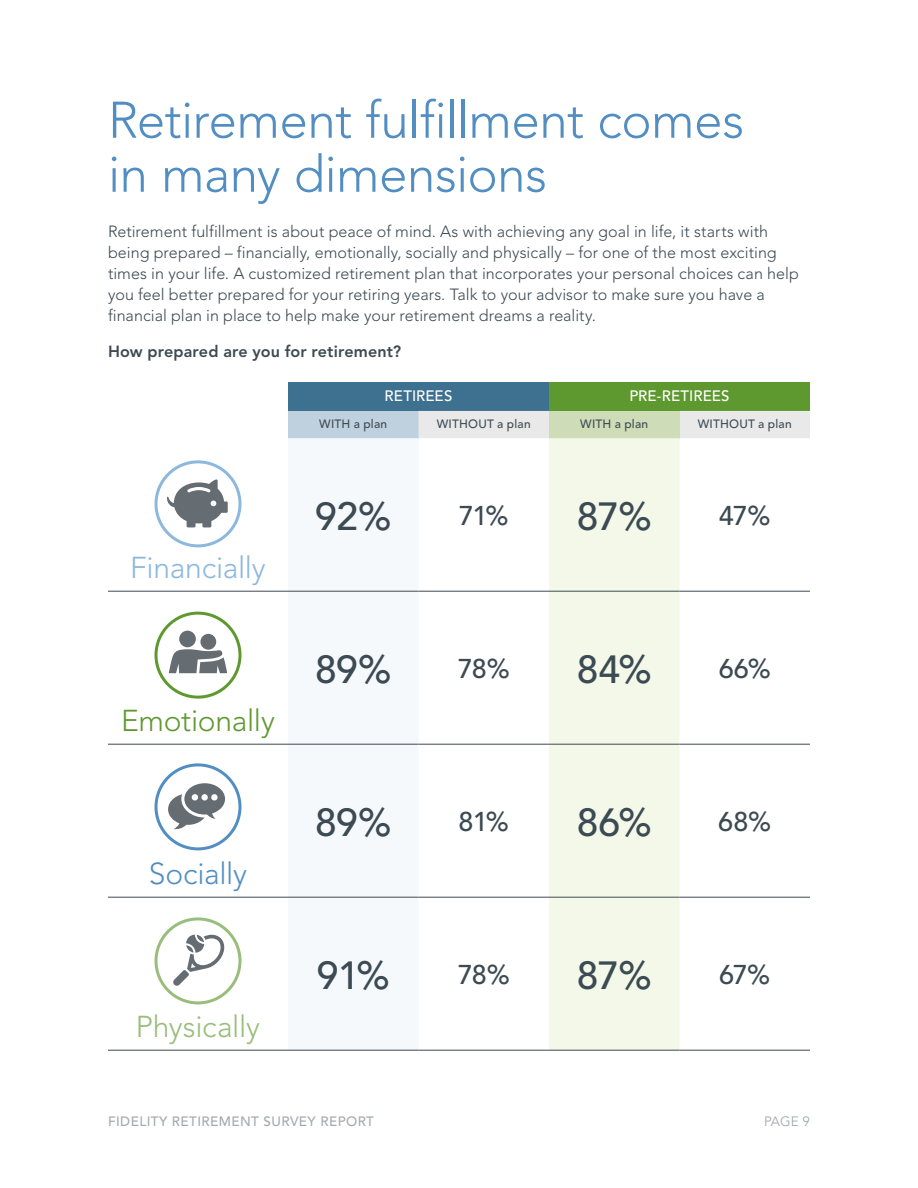
<style>
.page{position:relative;width:918px;height:1188px;background:#fff}
.page>*{position:absolute;margin:0;border:0;box-sizing:border-box;transform-origin:0 0}
.t1{font:300 51px/54px "Avenir";letter-spacing:-.01em;color:#528ec2}
.t2{font:500 39px "Avenir";letter-spacing:-.015em;color:#3c4a53}
.t3{font:300 30px "Avenir";letter-spacing:-.01em;color:#8db8dd}
.t4{font:300 30px "Avenir";letter-spacing:-.01em;color:#5e992f}
.t5{font:300 30px "Avenir";letter-spacing:-.01em;color:#99bd7b}
.t6{font:300 30px "Avenir";letter-spacing:-.005em;color:#528ec2}
.t7{font:500 27px "Avenir";letter-spacing:-.035em;color:#3c4a53}
.t8{font:300 16.2px/21px "Avenir";color:#3c4a53}
.t9{font:800 16.2px "Avenir";letter-spacing:.005em;color:#3c4a53}
.t10{font:500 15px "Avenir";letter-spacing:.01em;color:#fff}
.t11{font:500 13.5px "Avenir";letter-spacing:.03em;color:#a3aaaf}
.t12{font:13.5px "Avenir";color:#a3aaaf}
.t13{font:500 12px "Avenir";letter-spacing:.015em;color:#3c4a53}
</style>
<div class="page">
<div style="left:288px;top:382px;width:261px;height:29px;background:#3e7090"></div>
<div style="left:549px;top:382px;width:261px;height:29px;background:#5e992f"></div>
<div style="left:288px;top:411px;width:130px;height:27px;background:#bfd0de"></div>
<div style="left:418px;top:411px;width:392px;height:27px;background:#e9e9e9"></div>
<div style="left:549px;top:411px;width:131px;height:27px;background:#cedcb8"></div>
<div style="left:288px;top:438px;width:130px;height:612px;background:#f6f9fc"></div>
<div style="left:549px;top:438px;width:131px;height:612px;background:#f4f8e9"></div>
<hr style="left:108px;top:744px;width:180px;height:1px;background:#3c4a53">
<hr style="left:288px;top:744px;width:130px;height:1px;background:#3c4a53">
<hr style="left:418px;top:744px;width:131px;height:1px;background:#3c4a53">
<hr style="left:549px;top:744px;width:131px;height:1px;background:#3c4a53">
<hr style="left:680px;top:744px;width:130px;height:1px;background:#3c4a53">
<hr style="left:108px;top:897px;width:180px;height:1px;background:#3c4a53">
<hr style="left:288px;top:897px;width:130px;height:1px;background:#3c4a53">
<hr style="left:418px;top:897px;width:131px;height:1px;background:#3c4a53">
<hr style="left:549px;top:897px;width:131px;height:1px;background:#3c4a53">
<hr style="left:680px;top:897px;width:130px;height:1px;background:#3c4a53">
<hr style="left:108px;top:1050px;width:180px;height:1px;background:#3c4a53">
<hr style="left:288px;top:1050px;width:130px;height:1px;background:#3c4a53">
<hr style="left:418px;top:1050px;width:131px;height:1px;background:#3c4a53">
<hr style="left:549px;top:1050px;width:131px;height:1px;background:#3c4a53">
<hr style="left:680px;top:1050px;width:130px;height:1px;background:#3c4a53">
<hr style="left:108px;top:591px;width:180px;height:1px;background:#3c4a53">
<hr style="left:288px;top:591px;width:130px;height:1px;background:#3c4a53">
<hr style="left:418px;top:591px;width:131px;height:1px;background:#3c4a53">
<hr style="left:549px;top:591px;width:131px;height:1px;background:#3c4a53">
<hr style="left:680px;top:591px;width:130px;height:1px;background:#3c4a53">
<svg style="left:167px;top:479px;width:61px;height:48px"></svg>
<div style="left:154px;top:460px;width:88px;height:87px;border:3px solid #8db8dd;border-radius:50%"></div>
<div style="left:154px;top:612px;width:88px;height:87px;border:3px solid #5e992f;border-radius:50%"></div>
<svg style="left:169px;top:649px;width:58px;height:24px"></svg>
<div style="left:179px;top:631px;width:17px;height:16px;background:#656d73;border-radius:50%"></div>
<div style="left:200px;top:634px;width:16px;height:16px;background:#656d73;border-radius:50%"></div>
<div style="left:154px;top:763px;width:88px;height:87px;border:3px solid #528ec2;border-radius:50%"></div>
<svg style="left:168px;top:779px;width:64px;height:50px"></svg>
<div style="left:211px;top:794px;width:7px;height:7px;background:#fff;border-radius:50%"></div>
<div style="left:201px;top:794px;width:7px;height:7px;background:#fff;border-radius:50%"></div>
<div style="left:192px;top:794px;width:6px;height:7px;background:#fff;border-radius:50%"></div>
<div style="left:154px;top:917px;width:88px;height:87px;border:3px solid #99bd7b;border-radius:50%"></div>
<svg style="left:173px;top:935px;width:52px;height:51px"></svg>
<h1 class="t1" style="left:108px;top:93px;width:638px">Retirement fulfillment comes in many dimensions</h1>
<p class="t8" style="left:108px;top:221px;width:693px">Retirement fulfillment is about peace of mind. As with achieving any goal in life, it starts with being prepared – financially, emotionally, socially and physically – for one of the most exciting times in your life. A customized retirement plan that incorporates your personal choices can help you feel better prepared for your retiring years. Talk to your advisor to make sure you have a financial plan in place to help make your retirement dreams a reality.</p>
<p class="t9" style="left:108px;top:342px;width:295px">How prepared are you for retirement?</p>
<p class="t10" style="left:385px;top:387px;width:69px">RETIREES</p>
<p class="t10" style="left:629px;top:387px;width:102px">PRE-RETIREES</p>
<p class="t13" style="left:319px;top:417px;width:69px">WITH a plan</p>
<p class="t13" style="left:437px;top:417px;width:95px">WITHOUT a plan</p>
<p class="t13" style="left:580px;top:417px;width:69px">WITH a plan</p>
<p class="t13" style="left:698px;top:417px;width:95px">WITHOUT a plan</p>
<h3 class="t3" style="left:130px;top:550px;width:137px">Financially</h3>
<h3 class="t4" style="left:121px;top:703px;width:155px">Emotionally</h3>
<h3 class="t6" style="left:149px;top:856px;width:100px">Socially</h3>
<h3 class="t5" style="left:136px;top:1009px;width:126px">Physically</h3>
<h2 class="t2" style="left:315px;top:494px;width:78px">92%</h2>
<h3 class="t7" style="left:459px;top:500px;width:51px">71%</h3>
<h2 class="t2" style="left:577px;top:494px;width:77px">87%</h2>
<h3 class="t7" style="left:719px;top:500px;width:53px">47%</h3>
<h2 class="t2" style="left:315px;top:647px;width:78px">89%</h2>
<h3 class="t7" style="left:458px;top:653px;width:53px">78%</h3>
<h2 class="t2" style="left:577px;top:647px;width:77px">84%</h2>
<h3 class="t7" style="left:719px;top:653px;width:54px">66%</h3>
<h2 class="t2" style="left:315px;top:800px;width:78px">89%</h2>
<h3 class="t7" style="left:459px;top:806px;width:52px">81%</h3>
<h2 class="t2" style="left:577px;top:800px;width:76px">86%</h2>
<h3 class="t7" style="left:718px;top:806px;width:54px">68%</h3>
<h2 class="t2" style="left:317px;top:953px;width:74px">91%</h2>
<h3 class="t7" style="left:458px;top:959px;width:53px">78%</h3>
<h2 class="t2" style="left:577px;top:953px;width:77px">87%</h2>
<h3 class="t7" style="left:719px;top:959px;width:53px">67%</h3>
<p class="t11" style="left:108px;top:1114px;width:267px">FIDELITY RETIREMENT SURVEY REPORT</p>
<p class="t12" style="left:764px;top:1114px;width:47px">PAGE 9</p>
</div>
